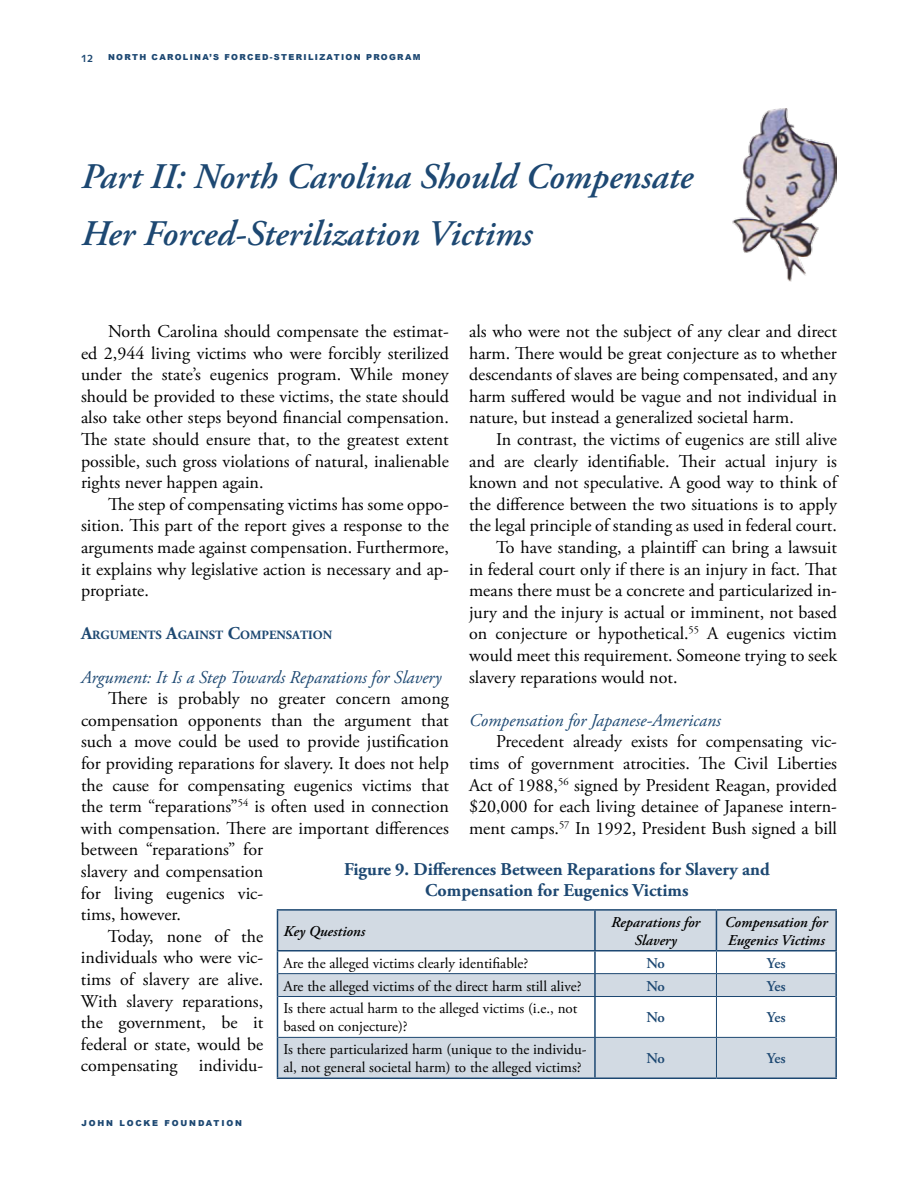
<style>
.page{position:relative;width:918px;height:1188px;background:#fff}
.page>*{position:absolute;margin:0;border:0;box-sizing:border-box;transform-origin:0 0}
.t1{font:italic 600 36px/56.7px "Adobe Garamond Pro";color:#1d4872}
.t2{font:18px/21.6px "Adobe Garamond Pro";color:#000;text-align:justify}
.t3{font:700 18px/21.6px "Adobe Garamond Pro";color:#1d4872;text-align:center}
.t4{font:italic 18px "Adobe Garamond Pro";color:#1d4872}
.t5{font:15px/18px "Adobe Garamond Pro";color:#000}
.t6{font:italic 600 15px/18px "Adobe Garamond Pro";color:#000;text-align:center}
.t7{font:600 15px "Adobe Garamond Pro";letter-spacing:-.03em;color:#1d4872}
.t8{font:700 12.6px "Adobe Garamond Pro";color:#1d4872}
.t9{font:700 10.5px "Syntax";color:#1d4872}
.t10{font:900 8.25px "Arial";letter-spacing:.16em;color:#1d4872}
.t11{font:900 8.25px "Arial";letter-spacing:.22em;color:#1d4872}
.s1{font-size:18px}
</style>
<div class="page">
<img style="left:732px;top:108px;width:105px;height:174px">
<svg style="left:278px;top:911px;width:557px;height:167px;fill:#d2dae3"></svg>
<hr style="left:277px;top:911px;width:1px;height:39px;background:#1d4872">
<hr style="left:835px;top:911px;width:2px;height:39px;background:#1d4872">
<hr style="left:835px;top:952px;width:2px;height:22px;background:#1d4872">
<svg style="left:277px;top:952px;width:1px;height:45px"></svg>
<hr style="left:835px;top:974px;width:2px;height:23px;background:#1d4872">
<hr style="left:277px;top:997px;width:1px;height:40px;background:#1d4872">
<hr style="left:835px;top:997px;width:2px;height:40px;background:#1d4872">
<hr style="left:277px;top:1037px;width:1px;height:41px;background:#1d4872">
<hr style="left:835px;top:1037px;width:2px;height:41px;background:#1d4872">
<hr style="left:277px;top:1078px;width:318px;height:1px;background:#1d4872">
<hr style="left:595px;top:1078px;width:121px;height:1px;background:#1d4872">
<hr style="left:716px;top:1078px;width:121px;height:1px;background:#1d4872">
<hr style="left:277px;top:909px;width:318px;height:2px;background:#1d4872">
<hr style="left:595px;top:909px;width:121px;height:2px;background:#1d4872">
<hr style="left:716px;top:909px;width:121px;height:2px;background:#1d4872">
<hr style="left:594px;top:911px;width:2px;height:39px;background:#1d4872">
<hr style="left:716px;top:911px;width:1px;height:39px;background:#1d4872">
<hr style="left:277px;top:950px;width:318px;height:2px;background:#1d4872">
<hr style="left:595px;top:950px;width:121px;height:2px;background:#1d4872">
<hr style="left:594px;top:952px;width:2px;height:21px;background:#1d4872">
<hr style="left:716px;top:950px;width:121px;height:2px;background:#1d4872">
<hr style="left:594px;top:974px;width:2px;height:22px;background:#1d4872">
<hr style="left:594px;top:997px;width:2px;height:40px;background:#1d4872">
<hr style="left:594px;top:1038px;width:2px;height:40px;background:#1d4872">
<hr style="left:278px;top:973px;width:317px;height:1px;background:#1d4872">
<hr style="left:595px;top:973px;width:121px;height:1px;background:#1d4872">
<hr style="left:716px;top:973px;width:119px;height:1px;background:#1d4872">
<svg style="left:716px;top:952px;width:1px;height:44px"></svg>
<hr style="left:278px;top:996px;width:317px;height:1px;background:#1d4872">
<hr style="left:595px;top:996px;width:121px;height:1px;background:#1d4872">
<hr style="left:716px;top:996px;width:119px;height:1px;background:#1d4872">
<hr style="left:716px;top:997px;width:1px;height:40px;background:#1d4872">
<hr style="left:278px;top:1037px;width:317px;height:1px;background:#1d4872">
<hr style="left:595px;top:1037px;width:121px;height:1px;background:#1d4872">
<hr style="left:716px;top:1037px;width:119px;height:1px;background:#1d4872">
<hr style="left:716px;top:1038px;width:1px;height:40px;background:#1d4872">
<p class="t9" style="left:81px;top:52px;width:14px">12</p>
<p class="t10" style="left:108px;top:51px;width:314px">N ORTH CAROLINA’S F ORCED-STERILIZATION P ROGRAM</p>
<h1 class="t1" style="left:81px;top:150px;width:613px">Part II: North Carolina Should Compensate<br>Her Forced-Sterilization Victims</h1>
<p class="t2" style="left:81px;top:321px;width:369px;text-indent:27px">North Carolina should compensate the estimat&shy;ed 2,944 living victims who were forcibly sterilized under the state’s eugenics program. While money should be provided to these victims, the state should also take other steps beyond financial compensation.<br>The state should ensure that, to the greatest extent possible, such gross violations of natural, inalienable rights never happen again.</p>
<p class="t2" style="left:81px;top:494px;width:369px;text-indent:27px">The step of compensating victims has some oppo&shy;sition. This part of the report gives a response to the arguments made against compensation. Furthermore, it explains why legislative action is necessary and ap&shy;propriate.</p>
<p class="t8" style="left:81px;top:628px;width:253px"><span class="s1">A</span>RGUMENTS <span class="s1">A</span>GAINST <span class="s1">C</span>OMPENSATION</p>
<p class="t4" style="left:81px;top:666px;width:362px">Argument: It Is a Step Towards Reparations for Slavery</p>
<p class="t2" style="left:108px;top:688px;width:342px">There is probably no greater concern among</p>
<p class="t2" style="left:81px;top:710px;width:369px">compensation opponents than the argument that</p>
<p class="t2" style="left:81px;top:732px;width:369px">such a move could be used to provide justification</p>
<p class="t2" style="left:81px;top:753px;width:369px">for providing reparations for slavery. It does not help</p>
<p class="t2" style="left:81px;top:775px;width:369px">the cause for compensating eugenics victims that</p>
<p class="t2" style="left:81px;top:796px;width:369px">the term “reparations”<sup>54</sup> is often used in connection</p>
<p class="t2" style="left:81px;top:818px;width:369px">with compensation. There are important differences</p>
<p class="t2" style="left:81px;top:840px;width:184px">between “reparations” for</p>
<p class="t2" style="left:81px;top:861px;width:184px">slavery and compensation</p>
<p class="t2" style="left:81px;top:883px;width:184px">for living eugenics vic-</p>
<p class="t2" style="left:81px;top:904px;width:102px">tims, however.</p>
<p class="t2" style="left:108px;top:926px;width:157px">Today, none of the</p>
<p class="t2" style="left:81px;top:948px;width:184px">individuals who were vic-</p>
<p class="t2" style="left:81px;top:969px;width:184px">tims of slavery are alive.</p>
<p class="t2" style="left:81px;top:991px;width:184px">With slavery reparations,</p>
<p class="t2" style="left:81px;top:1012px;width:184px">the government, be it</p>
<p class="t2" style="left:81px;top:1034px;width:184px">federal or state, would be</p>
<p class="t2" style="left:81px;top:1056px;width:184px">compensating individu-</p>
<p class="t2" style="left:469px;top:321px;width:369px">als who were not the subject of any clear and direct harm. There would be great conjecture as to whether descendants of slaves are being compensated, and any harm suffered would be vague and not individual in nature, but instead a generalized societal harm.</p>
<p class="t2" style="left:496px;top:429px;width:342px">In contrast, the victims of eugenics are still alive</p>
<p class="t2" style="left:469px;top:451px;width:369px">and are clearly identifiable. Their actual injury is</p>
<p class="t2" style="left:469px;top:472px;width:369px">known and not speculative. A good way to think of</p>
<p class="t2" style="left:469px;top:494px;width:369px">the difference between the two situations is to apply</p>
<p class="t2" style="left:469px;top:516px;width:369px">the legal principle of standing as used in federal court.</p>
<p class="t2" style="left:496px;top:537px;width:342px">To have standing, a plaintiff can bring a lawsuit</p>
<p class="t2" style="left:469px;top:559px;width:369px">in federal court only if there is an injury in fact. That</p>
<p class="t2" style="left:469px;top:580px;width:369px">means there must be a concrete and particularized in-</p>
<p class="t2" style="left:469px;top:602px;width:369px">jury and the injury is actual or imminent, not based</p>
<p class="t2" style="left:469px;top:624px;width:369px">on conjecture or hypothetical.<sup>55</sup> A eugenics victim</p>
<p class="t2" style="left:469px;top:645px;width:369px">would meet this requirement. Someone trying to seek</p>
<p class="t2" style="left:469px;top:667px;width:210px">slavery reparations would not.</p>
<p class="t4" style="left:469px;top:709px;width:253px">Compensation for Japanese-Americans</p>
<p class="t2" style="left:469px;top:732px;width:369px;text-indent:27px">Precedent already exists for compensating vic&shy;tims of government atrocities. The Civil Liberties Act of 1988,<sup>56</sup> signed by President Reagan, provided $20,000 for each living detainee of Japanese intern&shy;ment camps.<sup>57</sup> In 1992, President Bush signed a bill</p>
<p class="t3" style="left:344px;top:859px;width:427px">Figure 9. Differences Between Reparations for Slavery and<br>Compensation for Eugenics Victims</p>
<p class="t6" style="left:284px;top:923px;width:83px">Key Questions</p>
<p class="t6" style="left:611px;top:914px;width:91px">Reparations for<br>Slavery</p>
<p class="t6" style="left:725px;top:914px;width:104px;text-align:left">Compensation for<br>Eugenics Victims</p>
<p class="t5" style="left:283px;top:954px;width:246px">Are the alleged victims clearly identifiable?</p>
<p class="t7" style="left:646px;top:954px;width:20px">No</p>
<p class="t7" style="left:767px;top:954px;width:20px">Yes</p>
<p class="t5" style="left:283px;top:977px;width:300px">Are the alleged victims of the direct harm still alive?</p>
<p class="t7" style="left:646px;top:977px;width:20px">No</p>
<p class="t7" style="left:767px;top:977px;width:20px">Yes</p>
<p class="t5" style="left:283px;top:1000px;width:296px">Is there actual harm to the alleged victims (i.e., not based on conjecture)?</p>
<p class="t7" style="left:646px;top:1009px;width:20px">No</p>
<p class="t7" style="left:767px;top:1009px;width:20px">Yes</p>
<p class="t5" style="left:283px;top:1041px;width:305px">Is there particularized harm (unique to the individu&shy;al, not general societal harm) to the alleged victims?</p>
<p class="t7" style="left:646px;top:1050px;width:20px">No</p>
<p class="t7" style="left:767px;top:1050px;width:20px">Yes</p>
<p class="t11" style="left:82px;top:1117px;width:162px">JOHN LOCKE FOUNDATION</p>
</div>
